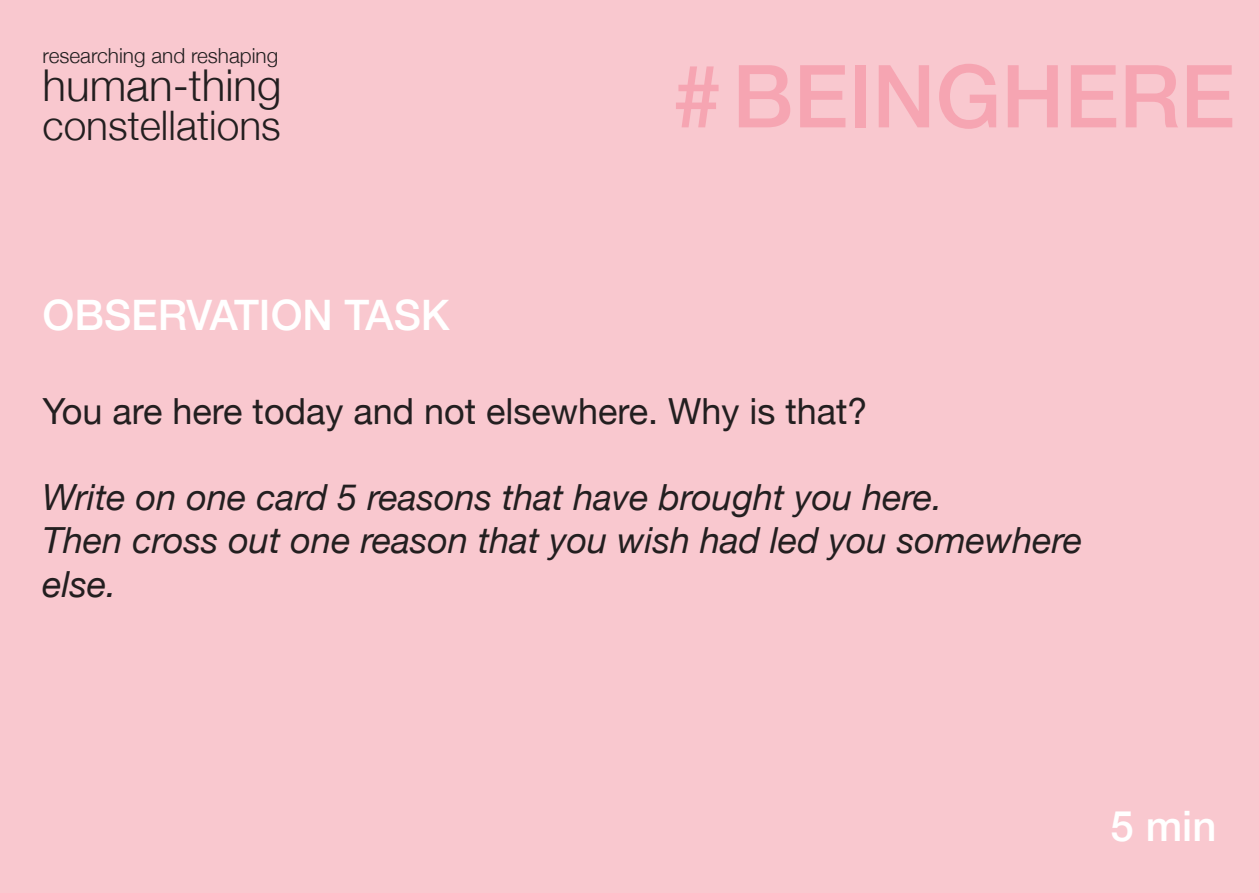
<style>
.page{position:relative;width:1259px;height:893px;background:#f9c8cf}
.page>*{position:absolute;margin:0;border:0;box-sizing:border-box;transform-origin:0 0}
.t1{font:500 87px "Helvetica Neue";color:#f6a5b2}
.t2{font:300 43.8px "Helvetica Neue";color:#231f20}
.t3{font:500 42px "Helvetica Neue";color:#fff}
.t4{font:300 40.8px "Helvetica Neue";color:#231f20}
.t5{font:italic 36px/43.2px "Helvetica Neue";color:#231f20}
.t6{font:36px "Helvetica Neue";color:#231f20}
.t7{font:300 20.7px "Helvetica Neue";color:#231f20}
</style>
<div class="page">
<p class="t7" style="left:43px;top:39px;width:237px">researching and reshaping</p>
<p class="t2" style="left:43px;top:50px;width:241px">human-thing</p>
<p class="t4" style="left:43px;top:93px;width:240px">constellations</p>
<p class="t3" style="left:43px;top:281px;width:409px">OBSERVATION TASK</p>
<h1 class="t1" style="left:673px;top:26px;width:564px">#BEINGHERE</h1>
<p class="t6" style="left:43px;top:385px;width:826px">You are here today and not elsewhere. Why is that?</p>
<p class="t5" style="left:43px;top:478px;width:1041px">Write on one card 5 reasons that have brought you here.<br>Then cross out one reason that you wish had led you somewhere else.</p>
<p class="t3" style="left:1110px;top:792px;width:107px">5 min</p>
</div>
